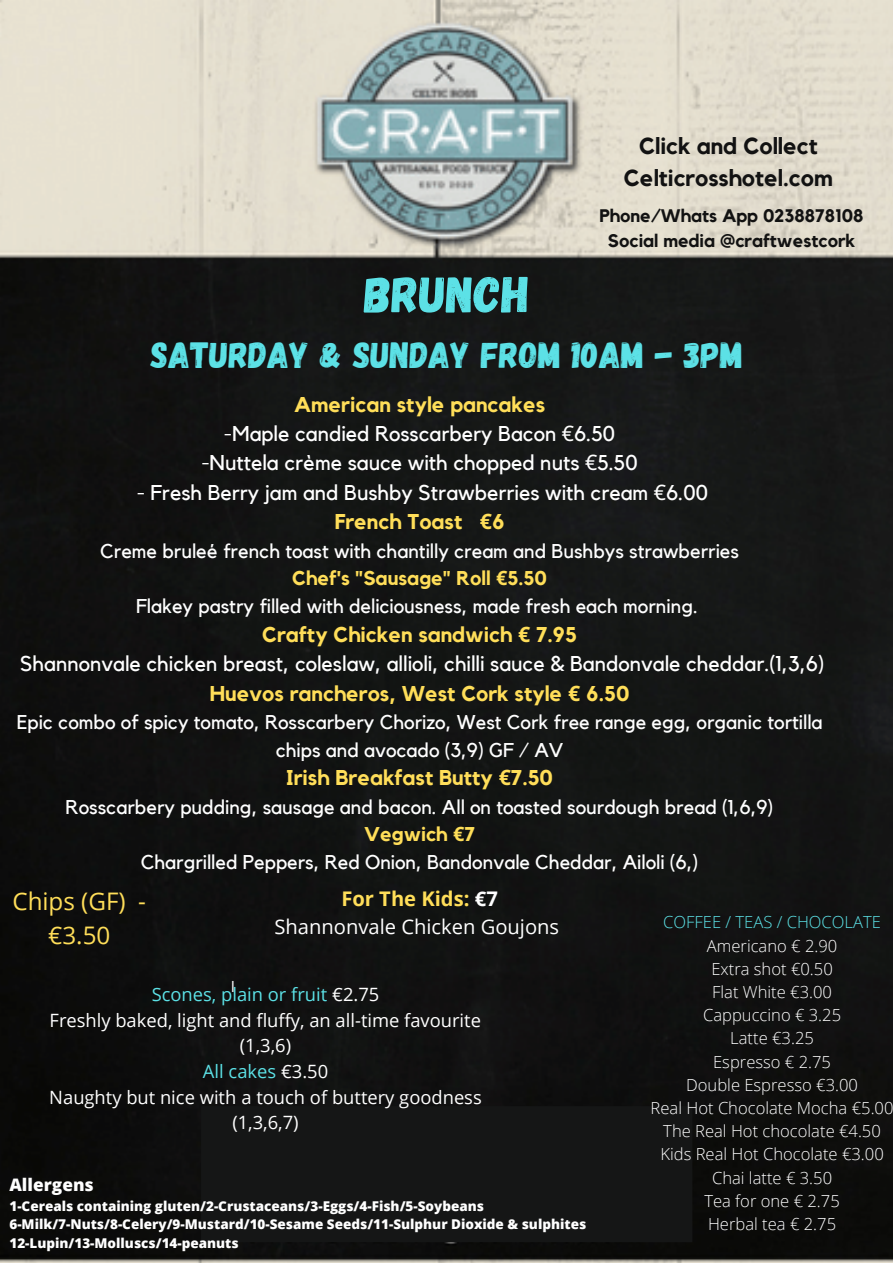
<style>
.page{position:relative;width:893px;height:1263px;background:#fff}
.page>*{position:absolute;margin:0;border:0;box-sizing:border-box;transform-origin:0 0}
.t1{font:51px "Gagalin";color:#5ce1e6}
.t2{font:36.53px "Gagalin";color:#5ce1e6}
.t3{font:24.22px/33.4px "Open Sans";color:#ffde59;text-align:center}
.t4{font:700 23.1px "Kollektif";color:#121212}
.t5{font:21.3px "Kollektif";color:#fff}
.t6{font:700 21.3px "Kollektif";color:#ffde59}
.t7{font:20.17px "Open Sans";color:#fff}
.t8{font:700 20.17px "Open Sans";color:#ffde59}
.t9{font:19.88px/27.8px "Kollektif";color:#fff;text-align:center}
.t10{font:700 19.88px "Kollektif";color:#ffde59}
.t11{font:18.38px/25.7px "Open Sans";color:#fff;text-align:center}
.t12{font:18.38px "Open Sans";color:#5ce1e6}
.t13{font:700 18.08px "Kollektif";color:#121212}
.t14{font:800 17.25px "Open Sans";color:#fff}
.t15{font:300 16.58px "Open Sans";color:#fff}
.t16{font:300 16.58px "Open Sans";color:#5ce1e6}
.t17{font:15.38px "Open Sans";color:#fff}
.t18{font:800 13.5px "Open Sans";color:#fff}
.s1{font-family:"Noto Sans"}
.s2{color:#fff}
</style>
<div class="page">
<img style="left:0;top:0;width:893px;height:1263px">
<div style="left:201px;top:1106px;width:491px;height:136px;background:#151616"></div>
<p class="t4" style="left:639px;top:135px;width:180px">Click and Collect</p>
<p class="t4" style="left:624px;top:168px;width:210px">Celticrosshotel.com</p>
<p class="t13" style="left:599px;top:208px;width:265px">Phone/Whats App 0238878108</p>
<p class="t13" style="left:608px;top:232px;width:249px">Social media @craftwestcork</p>
<p class="t1" style="left:364px;top:261px;width:167px">BRUNCH</p>
<p class="t2" style="left:151px;top:331px;width:593px">SATURDAY &amp; SUNDAY FROM 10AM - 3PM</p>
<p class="t6" style="left:294px;top:394px;width:253px">American style pancakes</p>
<p class="t5" style="left:224px;top:424px;width:393px">-Maple candied Rosscarbery Bacon <span class="s1">€</span>6.50</p>
<p class="t5" style="left:201px;top:453px;width:438px">-Nuttela crème sauce with chopped nuts <span class="s1">€</span>5.50</p>
<p class="t5" style="left:137px;top:483px;width:573px">- Fresh Berry jam and Bushby Strawberries with cream <span class="s1">€</span>6.00</p>
<p class="t6" style="left:335px;top:512px;width:171px">French Toast <span class="s1">€</span>6</p>
<p class="t9" style="left:100px;top:537px;width:640px">Creme bruleé french toast with chantilly cream and Bushbys strawberries</p>
<p class="t10" style="left:292px;top:569px;width:256px">Chef's "Sausage" Roll <span class="s1">€</span>5.50</p>
<p class="t9" style="left:136px;top:593px;width:563px">Flakey pastry filled with deliciousness, made fresh each morning.</p>
<p class="t6" style="left:262px;top:624px;width:316px">Crafty Chicken sandwich <span class="s1">€</span> 7.95</p>
<p class="t5" style="left:20px;top:654px;width:805px">Shannonvale chicken breast, coleslaw, allioli, chilli sauce &amp; Bandonvale cheddar.(1,3,6)</p>
<p class="t6" style="left:210px;top:683px;width:421px">Huevos rancheros, West Cork style <span class="s1">€</span> 6.50</p>
<p class="t9" style="left:17px;top:709px;width:807px">Epic combo of spicy tomato, Rosscarbery Chorizo, West Cork free range egg, organic tortilla chips and avocado (3,9) GF / AV</p>
<p class="t6" style="left:286px;top:768px;width:268px">Irish Breakfast Butty <span class="s1">€</span>7.50</p>
<p class="t9" style="left:66px;top:794px;width:709px">Rosscarbery pudding, sausage and bacon. All on toasted sourdough bread (1,6,9)</p>
<p class="t10" style="left:364px;top:825px;width:112px">Vegwich <span class="s1">€</span>7</p>
<p class="t9" style="left:141px;top:849px;width:559px">Chargrilled Peppers, Red Onion, Bandonvale Cheddar, Ailoli (6,)</p>
<p class="t3" style="left:12px;top:884px;width:135px">Chips (GF) - €3.50</p>
<p class="t8" style="left:341px;top:885px;width:158px">For The Kids: <span class="s2">€7</span></p>
<p class="t7" style="left:274px;top:912px;width:286px">Shannonvale Chicken Goujons</p>
<p class="t17" style="left:231px;top:976px;width:6px">I</p>
<p class="t12" style="left:152px;top:981px;width:229px">Scones, plain or fruit <span class="s2">€2.75</span></p>
<p class="t11" style="left:50px;top:1007px;width:433px">Freshly baked, light and fluffy, an all-time favourite (1,3,6)</p>
<p class="t12" style="left:203px;top:1058px;width:127px">All cakes <span class="s2">€3.50</span></p>
<p class="t11" style="left:49px;top:1084px;width:434px">Naughty but nice with a touch of buttery goodness (1,3,6,7)</p>
<p class="t14" style="left:9px;top:1172px;width:86px">Allergens</p>
<p class="t18" style="left:9px;top:1196px;width:476px">1-Cereals containing gluten/2-Crustaceans/3-Eggs/4-Fish/5-Soybeans</p>
<p class="t18" style="left:9px;top:1215px;width:578px">6-Milk/7-Nuts/8-Celery/9-Mustard/10-Sesame Seeds/11-Sulphur Dioxide &amp; sulphites</p>
<p class="t18" style="left:9px;top:1233px;width:231px">12-Lupin/13-Molluscs/14-peanuts</p>
<p class="t16" style="left:663px;top:910px;width:219px">COFFEE / TEAS / CHOCOLATE</p>
<p class="t15" style="left:707px;top:934px;width:132px">Americano € 2.90</p>
<p class="t15" style="left:711px;top:957px;width:123px">Extra shot €0.50</p>
<p class="t15" style="left:712px;top:980px;width:121px">Flat White €3.00</p>
<p class="t15" style="left:703px;top:1003px;width:140px">Cappuccino € 3.25</p>
<p class="t15" style="left:730px;top:1027px;width:85px">Latte €3.25</p>
<p class="t15" style="left:713px;top:1050px;width:119px">Espresso € 2.75</p>
<p class="t15" style="left:686px;top:1073px;width:173px">Double Espresso €3.00</p>
<p class="t15" style="left:650px;top:1096px;width:244px">Real Hot Chocolate Mocha €5.00</p>
<p class="t15" style="left:663px;top:1119px;width:219px">The Real Hot chocolate €4.50</p>
<p class="t15" style="left:660px;top:1143px;width:225px">Kids Real Hot Chocolate €3.00</p>
<p class="t15" style="left:712px;top:1166px;width:122px">Chai latte € 3.50</p>
<p class="t15" style="left:704px;top:1189px;width:137px">Tea for one € 2.75</p>
<p class="t15" style="left:708px;top:1212px;width:130px">Herbal tea € 2.75</p>
</div>
